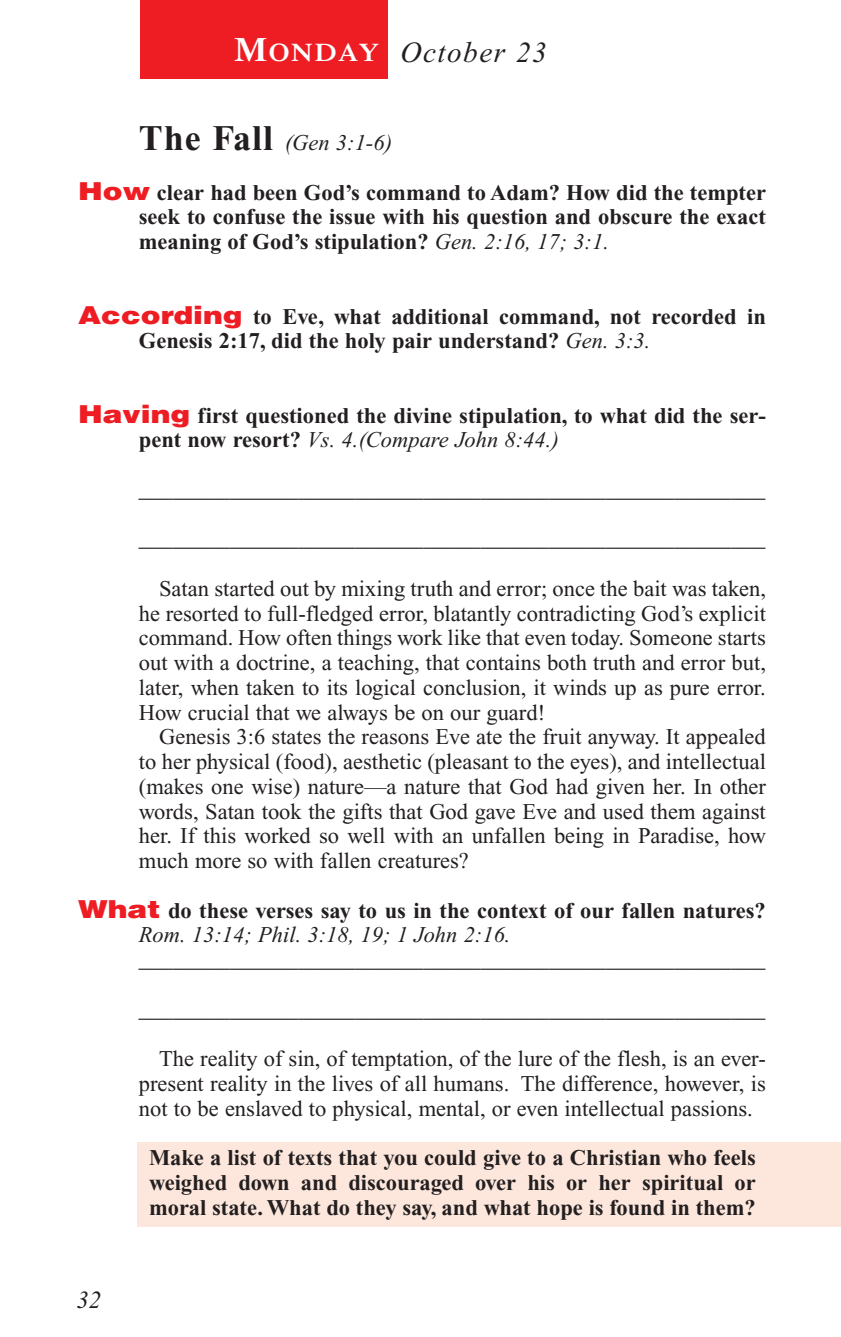
<style>
.page{position:relative;width:841px;height:1337px;background:#fff}
.page>*{position:absolute;margin:0;border:0;box-sizing:border-box;transform-origin:0 0}
.t1{font:italic 29.25px "Times New Roman";letter-spacing:.05em;color:#231f20}
.t2{font:italic 24.75px "Times New Roman";color:#231f20}
.t3{font:22.5px/24.8px "Times New Roman";color:#231f20;text-align:justify}
.t4{font:700 22.5px/24.8px "Times New Roman";color:#231f20}
.t5{font:italic 22.5px "Times New Roman";color:#231f20}
.s1{font-family:"Times";font-weight:600;font-style:normal;font-size:33.75px;color:#fff}
.s2{font-family:"Times";font-weight:600;font-style:normal;font-size:25.2px;color:#fff}
.s3{font-weight:700;font-style:normal;font-size:36px}
.s4{font-family:"Helvetica";font-weight:900;font-size:24.75px;color:#ee1d23}
.s5{font-weight:400;font-style:italic}
</style>
<div class="page">
<div style="left:137px;top:1142px;width:703px;height:85px;background:#fde7dc"></div>
<div style="left:140px;top:0;width:248px;height:79px;background:#ee1d23"></div>
<h1 class="t1" style="left:234px;top:42px;width:314px"><span class="s1">M</span><span class="s2">ONDAY</span> October 23</h1>
<p class="t5" style="left:139px;top:135px;width:255px"><span class="s3">The Fall</span> (Gen 3:1-6)</p>
<p class="t4" style="left:139px;top:182px;width:628px;text-align:justify;text-indent:-61px"><span class="s4">How</span> clear had been God’s command to Adam? How did the tempter seek to confuse the issue with his question and obscure the exact meaning of God’s stipulation? <span class="s5">Gen. 2:16, 17; 3:1.</span></p>
<p class="t4" style="left:139px;top:306px;width:628px;text-indent:-61px"><span class="s4">According</span> to Eve, what additional command, not recorded in<br>Genesis 2:17, did the holy pair understand? <span class="s5">Gen. 3:3.</span></p>
<p class="t4" style="left:139px;top:405px;width:628px;text-indent:-61px"><span class="s4">Having</span> first questioned the divine stipulation, to what did the ser&shy;pent now resort? <span class="s5">Vs. 4.(Compare John 8:44.)</span></p>
<p class="t3" style="left:139px;top:479px;width:628px">_______________________________________________________</p>
<p class="t3" style="left:139px;top:528px;width:628px">_______________________________________________________</p>
<p class="t3" style="left:139px;top:578px;width:628px;text-indent:20px">Satan started out by mixing truth and error; once the bait was taken, he resorted to full-fledged error, blatantly contradicting God’s explicit command. How often things work like that even today. Someone starts out with a doctrine, a teaching, that contains both truth and error but, later, when taken to its logical conclusion, it winds up as pure error.<br>How crucial that we always be on our guard!</p>
<p class="t3" style="left:139px;top:726px;width:628px;text-indent:20px">Genesis 3:6 states the reasons Eve ate the fruit anyway. It appealed to her physical (food), aesthetic (pleasant to the eyes), and intellectual (makes one wise) nature—a nature that God had given her. In other words, Satan took the gifts that God gave Eve and used them against her. If this worked so well with an unfallen being in Paradise, how much more so with fallen creatures?</p>
<p class="t4" style="left:139px;top:900px;width:628px;text-indent:-61px"><span class="s4">What</span> do these verses say to us in the context of our fallen natures?<br><span class="s5">Rom. 13:14; Phil. 3:18, 19; 1 John 2:16.</span></p>
<p class="t3" style="left:139px;top:949px;width:628px">_______________________________________________________</p>
<p class="t2" style="left:76px;top:1290px;width:26px">32</p>
<p class="t3" style="left:139px;top:999px;width:628px">_______________________________________________________</p>
<p class="t3" style="left:139px;top:1048px;width:628px;text-indent:20px">The reality of sin, of temptation, of the lure of the flesh, is an ever&shy;present reality in the lives of all humans. The difference, however, is not to be enslaved to physical, mental, or even intellectual passions.</p>
<p class="t4" style="left:149px;top:1147px;width:608px;text-align:justify">Make a list of texts that you could give to a Christian who feels weighed down and discouraged over his or her spiritual or moral state. What do they say, and what hope is found in them?</p>
</div>
